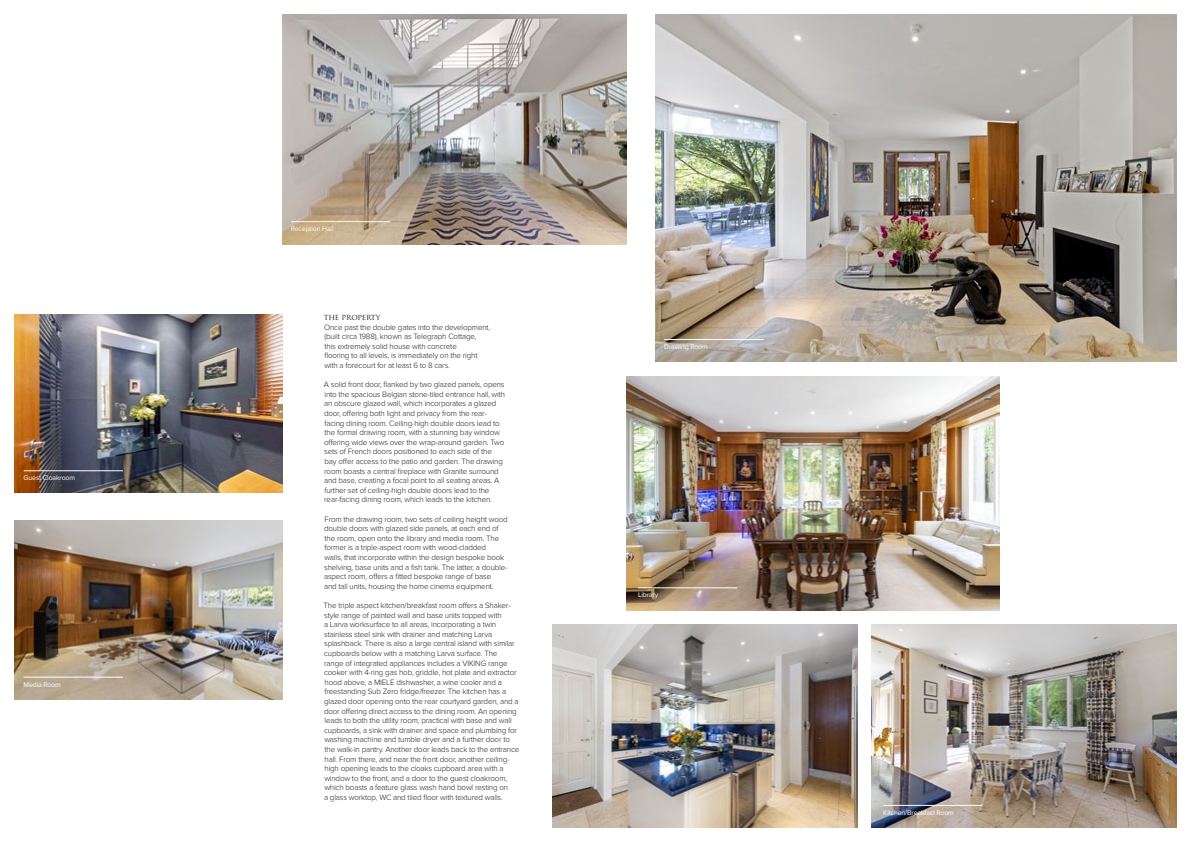
<style>
.page{position:relative;width:1191px;height:842px;background:#fff}
.page>*{position:absolute;margin:0;border:0;box-sizing:border-box;transform-origin:0 0}
.t1{font:300 8px/9.6px "Proxima Nova";letter-spacing:-.02em;color:#231f20}
.t2{font:8px "Trajan Pro";letter-spacing:-.035em;color:#231f20}
.t3{font:7px "Proxima Nova";letter-spacing:-.02em;color:#fff}
</style>
<div class="page">
<img style="left:14px;top:314px;width:268px;height:179px">
<img style="left:655px;top:14px;width:521px;height:348px">
<img style="left:627px;top:376px;width:372px;height:234px">
<img style="left:282px;top:14px;width:345px;height:230px">
<img style="left:871px;top:624px;width:305px;height:204px">
<img style="left:552px;top:624px;width:305px;height:204px">
<img style="left:14px;top:521px;width:268px;height:178px">
<hr style="left:291px;top:221px;width:99px;height:1px;background:#fff">
<hr style="left:664px;top:339px;width:99px;height:1px;background:#fff">
<hr style="left:638px;top:588px;width:99px;height:1px;background:#fff">
<hr style="left:883px;top:805px;width:99px;height:1px;background:#fff">
<hr style="left:24px;top:470px;width:99px;height:1px;background:#fff">
<hr style="left:24px;top:677px;width:99px;height:1px;background:#fff">
<p class="t3" style="left:24px;top:474px;width:53px">Guest Cloakroom</p>
<p class="t3" style="left:24px;top:680px;width:39px">Media Room</p>
<p class="t3" style="left:291px;top:225px;width:44px">Reception Hall</p>
<p class="t2" style="left:324px;top:312px;width:59px">THE PROPERTY</p>
<p class="t1" style="left:324px;top:322px;width:168px">Once past the double gates into the development, (built circa 1988), known as Telegraph Cottage,<br>this extremely solid house with concrete<br>flooring to all levels, is immediately on the right with a forecourt for at least 6 to 8 cars.</p>
<p class="t1" style="left:324px;top:380px;width:183px">A solid front door, flanked by two glazed panels, opens into the spacious Belgian stone-tiled entrance hall, with an obscure glazed wall, which incorporates a glazed door, offering both light and privacy from the rear&shy;facing dining room. Ceiling-high double doors lead to the formal drawing room, with a stunning bay window offering wide views over the wrap-around garden. Two sets of French doors positioned to each side of the bay offer access to the patio and garden. The drawing room boasts a central fireplace with Granite surround and base, creating a focal point to all seating areas. A further set of ceiling-high double doors lead to the rear-facing dining room, which leads to the kitchen.</p>
<p class="t1" style="left:324px;top:514px;width:185px">From the drawing room, two sets of ceiling height wood double doors with glazed side panels, at each end of the room, open onto the library and media room. The former is a triple-aspect room with wood-cladded<br>walls, that incorporate within the design bespoke book shelving, base units and a fish tank. The latter, a double&shy;aspect room, offers a fitted bespoke range of base<br>and tall units, housing the home cinema equipment.</p>
<p class="t1" style="left:323px;top:601px;width:197px">The triple aspect kitchen/breakfast room offers a Shaker&shy;style range of painted wall and base units topped with<br>a Larva worksurface to all areas, incorporating a twin stainless steel sink with drainer and matching Larva splashback. There is also a large central island with similar cupboards below with a matching Larva surface. The<br>range of integrated appliances includes a VIKING range cooker with 4-ring gas hob, griddle, hot plate and extractor hood above, a MIELE dishwasher, a wine cooler and a freestanding Sub Zero fridge/freezer. The kitchen has a glazed door opening onto the rear courtyard garden, and a door offering direct access to the dining room. An opening leads to both the utility room, practical with base and wall cupboards, a sink with drainer and space and plumbing for washing machine and tumble dryer and a further door to the walk-in pantry. Another door leads back to the entrance hall. From there, and near the front door, another ceiling&shy;high opening leads to the cloaks cupboard area with a window to the front, and a door to the guest cloakroom, which boasts a feature glass wash hand bowl resting on<br>a glass worktop, WC and tiled floor with textured walls.</p>
<p class="t3" style="left:664px;top:343px;width:45px">Drawing Room</p>
<p class="t3" style="left:638px;top:591px;width:22px">Library</p>
<p class="t3" style="left:883px;top:808px;width:72px">Kitchen/Breakfast Room</p>
</div>
